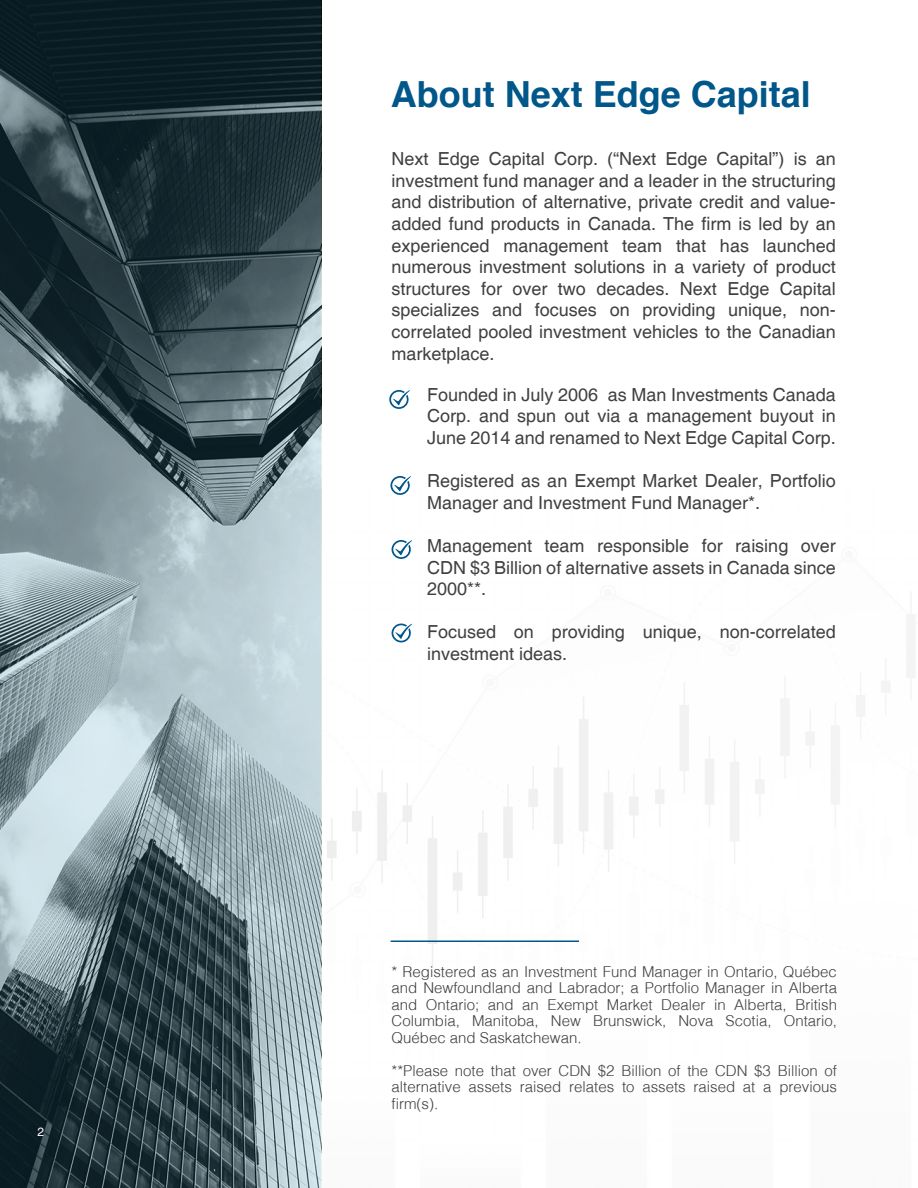
<style>
.page{position:relative;width:918px;height:1188px;background:#fff}
.page>*{position:absolute;margin:0;border:0;box-sizing:border-box;transform-origin:0 0}
.t1{font:700 36px "Helvetica";color:#01578a}
.t2{font:18px/21.6px "Helvetica";color:#404040;text-align:justify}
.t3{font:300 15px/16.5px "Helv";color:#404040;text-align:justify}
.t4{font:12px "Helvetica";color:#fff}
</style>
<div class="page">
<img style="left:321px;top:484px;width:594px;height:704px">
<hr style="left:391px;top:940px;width:188px;height:2px;background:#01578a">
<svg style="left:389px;top:390px;width:21px;height:19px"></svg>
<svg style="left:390px;top:476px;width:21px;height:19px"></svg>
<svg style="left:392px;top:540px;width:20px;height:19px"></svg>
<svg style="left:392px;top:624px;width:20px;height:18px"></svg>
<svg style="left:0;top:0;width:321px;height:1188px;background:#61737a"></svg>
<p class="t4" style="left:38px;top:1125px;width:8px">2</p>
<p class="t1" style="left:391px;top:65px;width:422px">About Next Edge Capital</p>
<p class="t2" style="left:392px;top:149px;width:446px">Next Edge Capital Corp. (“Next Edge Capital”) is an investment fund manager and a leader in the structuring and distribution of alternative, private credit and value&shy;added fund products in Canada. The firm is led by an experienced management team that has launched numerous investment solutions in a variety of product structures for over two decades. Next Edge Capital specializes and focuses on providing unique, non&shy;correlated pooled investment vehicles to the Canadian marketplace.</p>
<p class="t2" style="left:427px;top:384px;width:410px">Founded in July 2006 as Man Investments Canada Corp. and spun out via a management buyout in June 2014 and renamed to Next Edge Capital Corp.</p>
<p class="t2" style="left:427px;top:471px;width:410px">Registered as an Exempt Market Dealer, Portfolio<br>Manager and Investment Fund Manager*.</p>
<p class="t2" style="left:427px;top:536px;width:410px">Management team responsible for raising over CDN $3 Billion of alternative assets in Canada since 2000**.</p>
<p class="t2" style="left:427px;top:622px;width:410px">Focused on providing unique, non-correlated investment ideas.</p>
<p class="t3" style="left:392px;top:963px;width:447px">* Registered as an Investment Fund Manager in Ontario, Québec and Newfoundland and Labrador; a Portfolio Manager in Alberta and Ontario; and an Exempt Market Dealer in Alberta, British Columbia, Manitoba, New Brunswick, Nova Scotia, Ontario, Québec and Saskatchewan.</p>
<p class="t3" style="left:392px;top:1062px;width:447px">**Please note that over CDN $2 Billion of the CDN $3 Billion of alternative assets raised relates to assets raised at a previous firm(s).</p>
</div>
